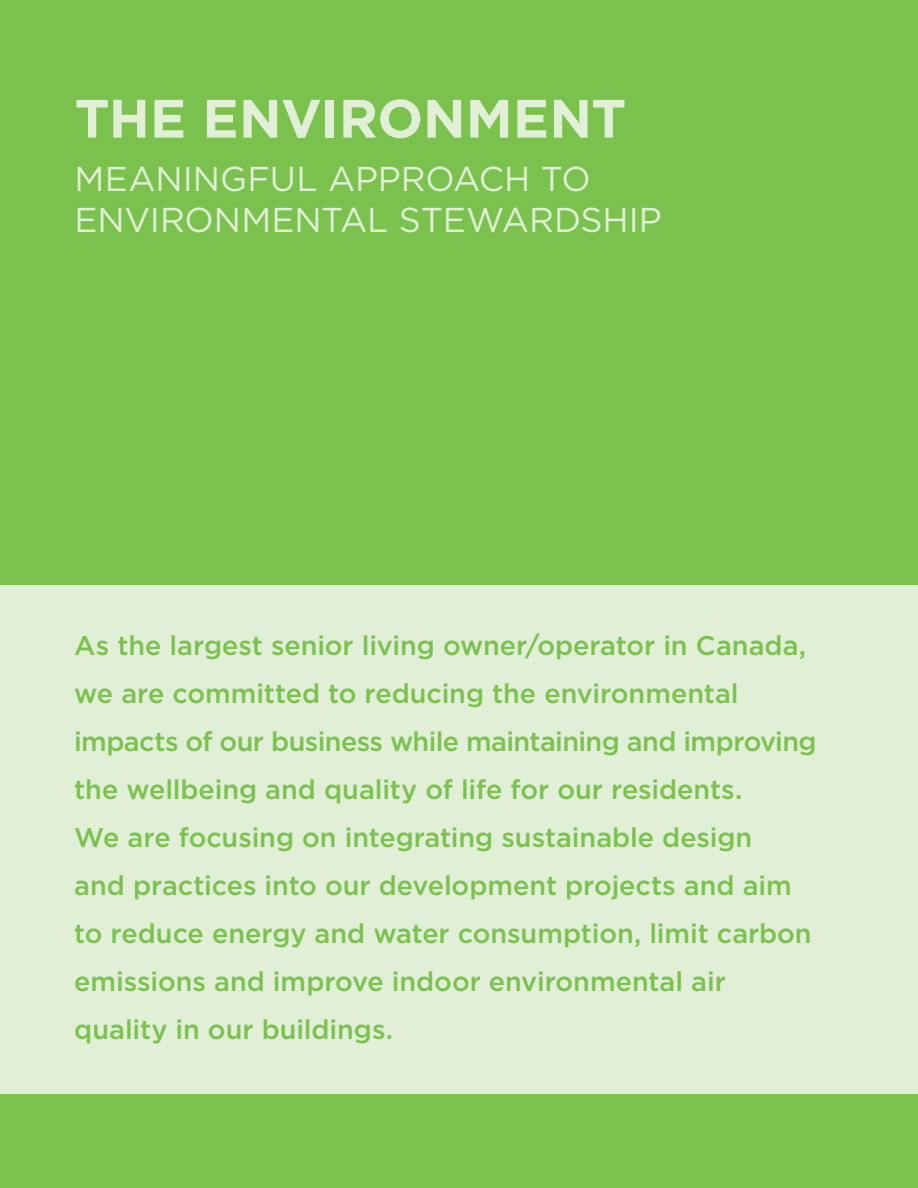
<style>
.page{position:relative;width:918px;height:1188px;background:#7ac24d}
.page>*{position:absolute;margin:0;border:0;box-sizing:border-box;transform-origin:0 0}
.t1{font:700 54px "Gotham HTF";letter-spacing:-.005em;color:#e1efd7}
.t2{font:34.5px/41.4px "Gotham HTF";letter-spacing:-.005em;color:#e1efd7}
.t3{font:500 27px/48px "Gotham HTF";letter-spacing:-.005em;color:#7ac24d}
</style>
<div class="page">
<div style="left:0;top:585px;width:918px;height:509px;background:#e1efd7"></div>
<h1 class="t1" style="left:75px;top:87px;width:553px">THE ENVIRONMENT</h1>
<h2 class="t2" style="left:75px;top:158px;width:589px">MEANINGFUL APPROACH TO<br>ENVIRONMENTAL STEWARDSHIP</h2>
<p class="t3" style="left:74px;top:621px;width:744px">As the largest senior living owner/operator in Canada, we are committed to reducing the environmental impacts of our business while maintaining and improving the wellbeing and quality of life for our residents.<br>We are focusing on integrating sustainable design<br>and practices into our development projects and aim to reduce energy and water consumption, limit carbon emissions and improve indoor environmental air quality in our buildings.</p>
</div>
